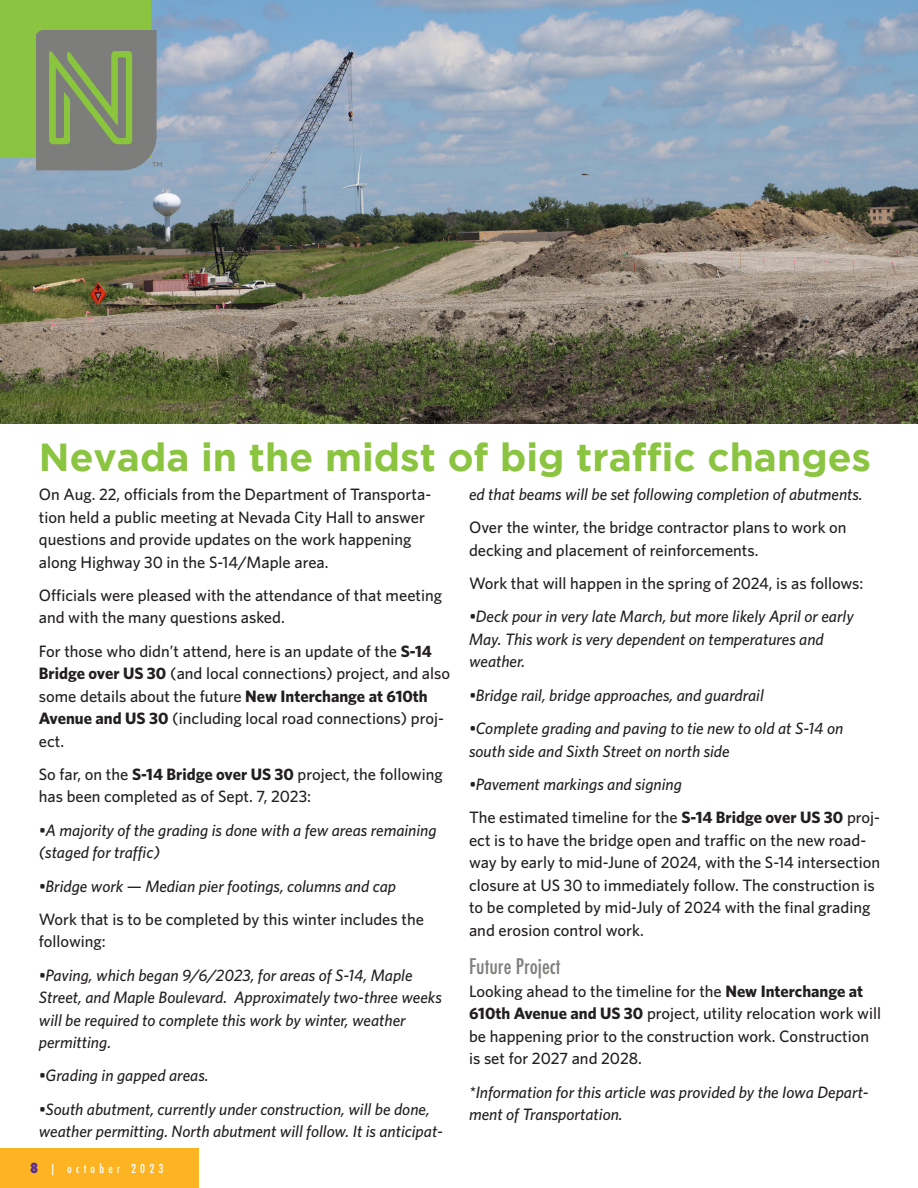
<style>
.page{position:relative;width:918px;height:1188px;background:#fff}
.page>*{position:absolute;margin:0;border:0;box-sizing:border-box;transform-origin:0 0}
.Headline{font:700 39px "Gotham";color:#8bc440}
.Event_Description_Header{font:500 condensed 21px "Futura";color:#807f7d}
.t1{font:500 16.5px/22.5px "Whitney";color:#231f20}
.t2{font:italic 500 16.5px/22.5px "Whitney";color:#231f20}
.t3{font:500 condensed 12px "Futura";letter-spacing:.35em;color:#fff}
.t4{font:500 7.05px "Gotham";color:#7d7d7c}
.s1{font-weight:700}
.s2{font-weight:800;font-size:13.5px;color:#5b2e91}
</style>
<div class="page">
<div style="left:0;top:1148px;width:199px;height:40px;background:#fcb423"></div>
<img style="left:0;top:0;width:918px;height:423px">
<div style="left:0;top:0;width:150px;height:158px;background:#8bc440"></div>
<svg style="left:37px;top:31px;width:120px;height:139px"></svg>
<p class="t4" style="left:152px;top:161px;width:12px">TM</p>
<p class="Headline" style="left:39px;top:435px;width:834px">Nevada in the midst of big traffic changes</p>
<p class="t1" style="left:39px;top:483px;width:394px">On Aug. 22, officials from the Department of Transporta&shy;tion held a public meeting at Nevada City Hall to answer questions and provide updates on the work happening along Highway 30 in the S-14/Maple area.</p>
<p class="t1" style="left:39px;top:583px;width:405px">Officials were pleased with the attendance of that meeting and with the many questions asked.</p>
<p class="t1" style="left:39px;top:639px;width:413px">For those who didn’t attend, here is an update of the <span class="s1">S-14<br>Bridge over US 30</span> (and local connections) project, and also some details about the future <span class="s1">New Interchange at 610th Avenue and US 30</span> (including local road connections) proj&shy;ect.</p>
<p class="t1" style="left:39px;top:763px;width:405px">So far, on the <span class="s1">S-14 Bridge over US 30</span> project, the following has been completed as of Sept. 7, 2023:</p>
<p class="t2" style="left:39px;top:818px;width:399px">•A majority of the grading is done with a few areas remaining (staged for traffic)</p>
<p class="t2" style="left:39px;top:874px;width:359px">•Bridge work — Median pier footings, columns and cap</p>
<p class="t1" style="left:39px;top:907px;width:387px">Work that is to be completed by this winter includes the following:</p>
<p class="t2" style="left:39px;top:963px;width:404px">•Paving, which began 9/6/2023, for areas of S-14, Maple Street, and Maple Boulevard. Approximately two-three weeks will be required to complete this work by winter, weather permitting.</p>
<p class="t2" style="left:39px;top:1064px;width:171px">•Grading in gapped areas.</p>
<p class="t2" style="left:39px;top:1097px;width:405px">•South abutment, currently under construction, will be done, weather permitting. North abutment will follow. It is anticipat-</p>
<p class="t3" style="left:30px;top:1161px;width:135px"><span class="s2">8</span> | october 2023</p>
<p class="t2" style="left:469px;top:483px;width:395px">ed that beams will be set following completion of abutments.</p>
<p class="t1" style="left:469px;top:516px;width:379px">Over the winter, the bridge contractor plans to work on decking and placement of reinforcements.</p>
<p class="t1" style="left:469px;top:572px;width:396px">Work that will happen in the spring of 2024, is as follows:</p>
<p class="t2" style="left:469px;top:605px;width:386px">•Deck pour in very late March, but more likely April or early<br>May. This work is very dependent on temperatures and weather.</p>
<p class="t2" style="left:469px;top:683px;width:296px">•Bridge rail, bridge approaches, and guardrail</p>
<p class="t2" style="left:469px;top:717px;width:376px">•Complete grading and paving to tie new to old at S-14 on south side and Sixth Street on north side</p>
<p class="t2" style="left:469px;top:773px;width:214px">•Pavement markings and signing</p>
<p class="t1" style="left:469px;top:806px;width:413px">The estimated timeline for the <span class="s1">S-14 Bridge over US 30</span> proj&shy;ect is to have the bridge open and traffic on the new road&shy;way by early to mid-June of 2024, with the S-14 intersection closure at US 30 to immediately follow. The construction is to be completed by mid-July of 2024 with the final grading and erosion control work.</p>
<p class="Event_Description_Header" style="left:469px;top:953px;width:93px">Future Project</p>
<p class="t1" style="left:469px;top:979px;width:414px">Looking ahead to the timeline for the <span class="s1">New Interchange at 610th Avenue and US 30</span> project, utility relocation work will be happening prior to the construction work. Construction is set for 2027 and 2028.</p>
<p class="t2" style="left:469px;top:1080px;width:401px">*Information for this article was provided by the Iowa Depart&shy;ment of Transportation.</p>
</div>
